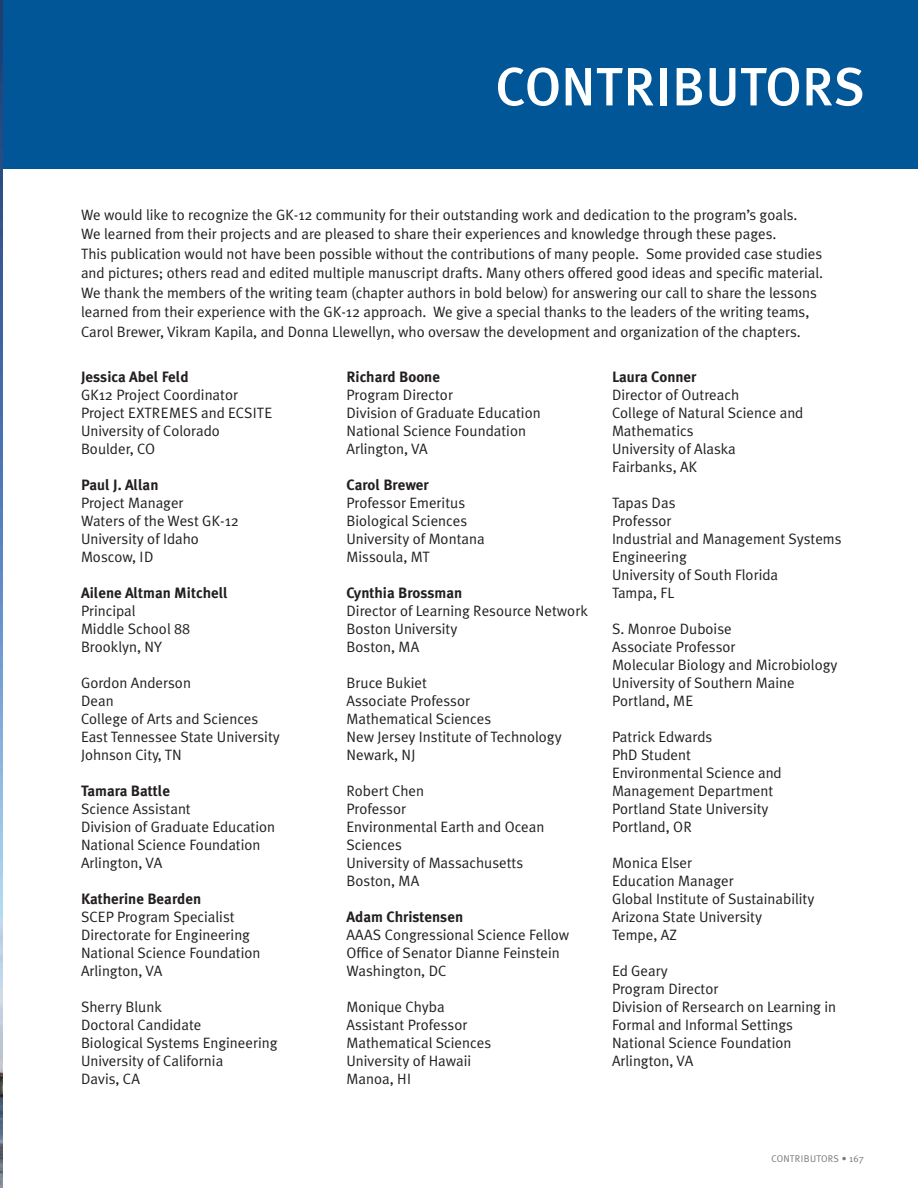
<style>
.page{position:relative;width:918px;height:1188px;background:#fff}
.page>*{position:absolute;margin:0;border:0;box-sizing:border-box;transform-origin:0 0}
.t1{font:500 54px "Meta Plus";color:#fff}
.t2{font:15px/18px "Meta Plus Normal";color:#231f20}
.t3{font:700 15px "Meta Plus";color:#231f20}
.t4{font:9.75px "Meta Plus Normal";letter-spacing:.02em;color:#76787b}
</style>
<div class="page">
<div style="left:0;top:0;width:918px;height:169px;background:#015698"></div>
<img style="left:0;top:0;width:2px;height:1188px">
<h1 class="t1" style="left:496px;top:55px;width:371px">CONTRIBUTORS</h1>
<p class="t2" style="left:81px;top:205px;width:744px;line-height:19.5px">We would like to recognize the GK-12 community for their outstanding work and dedication to the program’s goals.<br>We learned from their projects and are pleased to share their experiences and knowledge through these pages.<br>This publication would not have been possible without the contributions of many people. Some provided case studies and pictures; others read and edited multiple manuscript drafts. Many others offered good ideas and specific material.<br>We thank the members of the writing team (chapter authors in bold below) for answering our call to share the lessons learned from their experience with the GK-12 approach. We give a special thanks to the leaders of the writing teams, Carol Brewer, Vikram Kapila, and Donna Llewellyn, who oversaw the development and organization of the chapters.</p>
<p class="t3" style="left:81px;top:368px;width:109px">Jessica Abel Feld</p>
<p class="t2" style="left:81px;top:386px;width:193px">GK12 Project Coordinator<br>Project EXTREMES and ECSITE<br>University of Colorado<br>Boulder, CO</p>
<p class="t3" style="left:81px;top:476px;width:79px">Paul J. Allan</p>
<p class="t2" style="left:81px;top:494px;width:159px">Project Manager<br>Waters of the West GK-12<br>University of Idaho<br>Moscow, ID</p>
<p class="t3" style="left:81px;top:584px;width:148px">Ailene Altman Mitchell</p>
<p class="t2" style="left:81px;top:602px;width:111px">Principal<br>Middle School 88<br>Brooklyn, NY</p>
<p class="t2" style="left:81px;top:674px;width:200px">Gordon Anderson<br>Dean<br>College of Arts and Sciences<br>East Tennessee State University<br>Johnson City, TN</p>
<p class="t3" style="left:81px;top:782px;width:91px">Tamara Battle</p>
<p class="t2" style="left:81px;top:800px;width:196px">Science Assistant<br>Division of Graduate Education<br>National Science Foundation<br>Arlington, VA</p>
<p class="t3" style="left:81px;top:890px;width:122px">Katherine Bearden</p>
<p class="t2" style="left:81px;top:908px;width:181px">SCEP Program Specialist<br>Directorate for Engineering<br>National Science Foundation<br>Arlington, VA</p>
<p class="t2" style="left:81px;top:998px;width:198px">Sherry Blunk<br>Doctoral Candidate<br>Biological Systems Engineering<br>University of California<br>Davis, CA</p>
<p class="t3" style="left:346px;top:368px;width:95px">Richard Boone</p>
<p class="t2" style="left:346px;top:386px;width:196px">Program Director<br>Division of Graduate Education<br>National Science Foundation<br>Arlington, VA</p>
<p class="t3" style="left:346px;top:476px;width:84px">Carol Brewer</p>
<p class="t2" style="left:346px;top:494px;width:140px">Professor Emeritus<br>Biological Sciences<br>University of Montana<br>Missoula, MT</p>
<p class="t3" style="left:346px;top:584px;width:117px">Cynthia Brossman</p>
<p class="t2" style="left:346px;top:602px;width:243px">Director of Learning Resource Network<br>Boston University<br>Boston, MA</p>
<p class="t2" style="left:346px;top:674px;width:217px">Bruce Bukiet<br>Associate Professor<br>Mathematical Sciences<br>New Jersey Institute of Technology<br>Newark, NJ</p>
<p class="t2" style="left:346px;top:782px;width:199px">Robert Chen<br>Professor<br>Environmental Earth and Ocean<br>Sciences<br>University of Massachusetts<br>Boston, MA</p>
<p class="t3" style="left:346px;top:908px;width:118px">Adam Christensen</p>
<p class="t2" style="left:346px;top:926px;width:224px">AAAS Congressional Science Fellow<br>Office of Senator Dianne Feinstein<br>Washington, DC</p>
<p class="t2" style="left:346px;top:998px;width:146px">Monique Chyba<br>Assistant Professor<br>Mathematical Sciences<br>University of Hawaii<br>Manoa, HI</p>
<p class="t3" style="left:612px;top:368px;width:86px">Laura Conner</p>
<p class="t2" style="left:612px;top:386px;width:193px">Director of Outreach<br>College of Natural Science and<br>Mathematics<br>University of Alaska<br>Fairbanks, AK</p>
<p class="t2" style="left:612px;top:494px;width:231px">Tapas Das<br>Professor<br>Industrial and Management Systems<br>Engineering<br>University of South Florida<br>Tampa, FL</p>
<p class="t2" style="left:612px;top:620px;width:227px">S. Monroe Duboise<br>Associate Professor<br>Molecular Biology and Microbiology<br>University of Southern Maine<br>Portland, ME</p>
<p class="t2" style="left:612px;top:728px;width:171px">Patrick Edwards<br>PhD Student<br>Environmental Science and<br>Management Department<br>Portland State University<br>Portland, OR</p>
<p class="t2" style="left:612px;top:854px;width:204px">Monica Elser<br>Education Manager<br>Global Institute of Sustainability<br>Arizona State University<br>Tempe, AZ</p>
<p class="t2" style="left:612px;top:962px;width:226px">Ed Geary<br>Program Director<br>Division of Rersearch on Learning in<br>Formal and Informal Settings<br>National Science Foundation<br>Arlington, VA</p>
<p class="t4" style="left:771px;top:1153px;width:94px">CONTRIBUTORS • 167</p>
</div>
